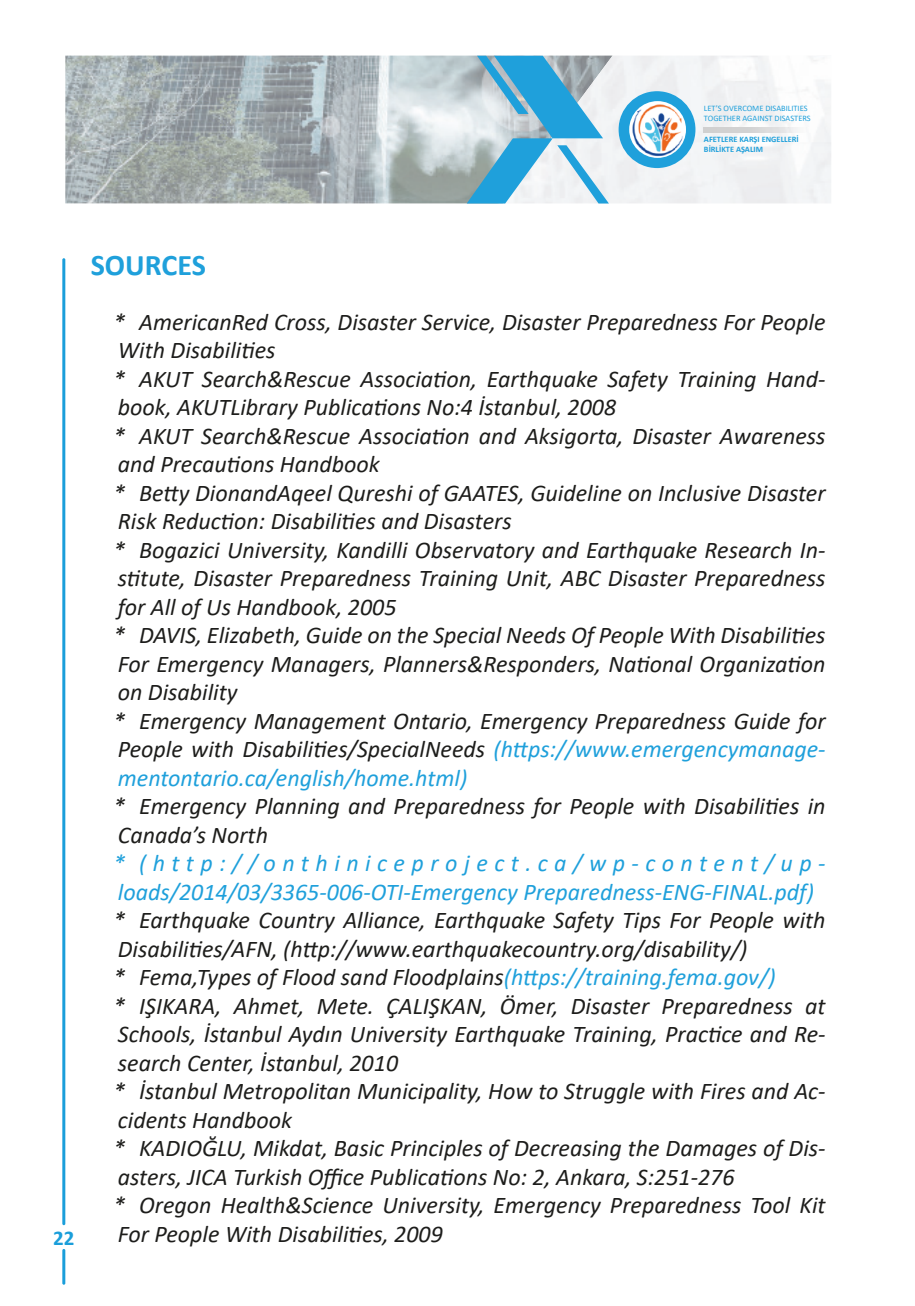
<style>
.page{position:relative;width:915px;height:1306px;background:#fff}
.page>*{position:absolute;margin:0;border:0;box-sizing:border-box;transform-origin:0 0}
.t1{font:700 30px "Calibri";color:#1fa0db}
.t2{font:italic 24px/28.5px "Calibri";color:#1d1d1b}
.t3{font:italic 24px/28.5px "Calibri";color:#1fa0db}
.t4{font:700 21px "Calibri";color:#1a9eda}
.t5{font:8.4px/10.1px "Calibri";color:#1fa0db}
.t6{font:700 8.4px/10.1px "Calibri";color:#1fa0db}
.s1{color:#1fa0db}
</style>
<div class="page">
<hr style="left:62px;top:258px;width:3px;height:967px;background:#1a9eda;border-radius:2px">
<hr style="left:62px;top:1248px;width:3px;height:36px;background:#1a9eda;border-radius:2px">
<img style="left:65px;top:56px;width:401px;height:147px">
<svg style="left:466px;top:55px;width:365px;height:148px"></svg>
<div style="left:618px;top:91px;width:77px;height:77px;background:#1fa0db;border-radius:50%"></div>
<img style="left:703px;top:127px;width:125px;height:5px">
<img style="left:629px;top:101px;width:56px;height:57px;border-radius:28px">
<p class="t5" style="left:703px;top:103px;width:108px">LET’S OVERCOME DISABILITIES<br>TOGETHER AGAINST DISASTERS</p>
<p class="t6" style="left:703px;top:134px;width:96px">AFETLERE KARŞI ENGELLERİ<br>BİRLİKTE AŞALIM</p>
<p class="t4" style="left:53px;top:1223px;width:23px">22</p>
<p class="t1" style="left:91px;top:244px;width:117px">SOURCES</p>
<p class="t2" style="left:114px;top:306px;width:713px">* AmericanRed Cross, Disaster Service, Disaster Preparedness For People With Disabilities<br>* AKUT Search&amp;Rescue Association, Earthquake Safety Training Hand&shy;book, AKUTLibrary Publications No:4 İstanbul, 2008<br>* AKUT Search&amp;Rescue Association and Aksigorta, Disaster Awareness and Precautions Handbook<br>* Betty DionandAqeel Qureshi of GAATES, Guideline on Inclusive Disaster Risk Reduction: Disabilities and Disasters<br>* Bogazici University, Kandilli Observatory and Earthquake Research In&shy;stitute, Disaster Preparedness Training Unit, ABC Disaster Preparedness for All of Us Handbook, 2005<br>* DAVIS, Elizabeth, Guide on the Special Needs Of People With Disabilities For Emergency Managers, Planners&amp;Responders, National Organization on Disability<br>* Emergency Management Ontario, Emergency Preparedness Guide for People with Disabilities/SpecialNeeds <span class="s1">(https://www.emergencymanage&shy;mentontario.ca/english/home.html)</span></p>
<p class="t2" style="left:114px;top:791px;width:713px">* Emergency Planning and Preparedness for People with Disabilities in<br>Canada’s North</p>
<p class="t3" style="left:114px;top:847px;width:713px">* (http://onthiniceproject.ca/wp-content/up&shy;loads/2014/03/3365-006-OTI-Emergency Preparedness-ENG-FINAL.pdf)</p>
<p class="t2" style="left:114px;top:904px;width:713px">* Earthquake Country Alliance, Earthquake Safety Tips For People with Disabilities/AFN, (http://www.earthquakecountry.org/disability/)<br>* Fema,Types of Flood sand Floodplains<span class="s1">(https://training.fema.gov/)<br></span>* IŞIKARA, Ahmet, Mete. ÇALIŞKAN, Ömer, Disaster Preparedness at Schools, İstanbul Aydın University Earthquake Training, Practice and Re&shy;search Center, İstanbul, 2010<br>* İstanbul Metropolitan Municipality, How to Struggle with Fires and Ac&shy;cidents Handbook<br>* KADIOĞLU, Mikdat, Basic Principles of Decreasing the Damages of Dis&shy;asters, JICA Turkish Office Publications No: 2, Ankara, S:251-276<br>* Oregon Health&amp;Science University, Emergency Preparedness Tool Kit For People With Disabilities, 2009</p>
</div>
